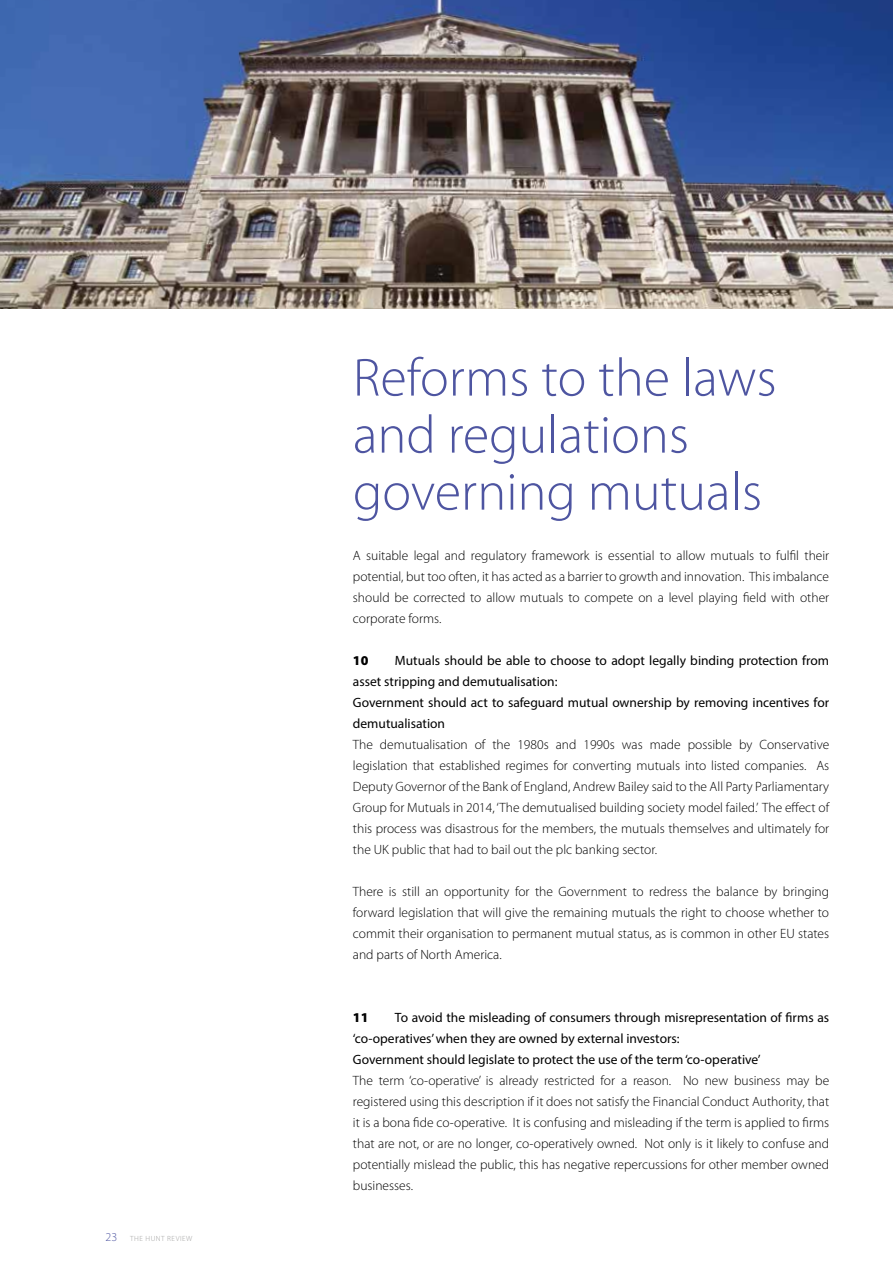
<style>
.page{position:relative;width:893px;height:1263px;background:#fff}
.page>*{position:absolute;margin:0;border:0;box-sizing:border-box;transform-origin:0 0}
.t1{font:300 54px/57px "Myriad Pro";color:#4e55a1}
.t2{font:300 13.5px/21px "Myriad Pro";color:#000;text-align:justify}
.t3{font:13.5px/21px "Myriad Pro";color:#000}
.t4{font:900 13.5px "Myriad Pro";color:#000}
.t5{font:300 7.5px "Myriad Pro";letter-spacing:.07em;color:#9d9d9c}
.s1{font-size:12px;color:#4e55a1}
</style>
<div class="page">
<img style="left:0;top:0;width:893px;height:308px">
<p class="t5" style="left:105px;top:1233px;width:88px"><span class="s1">23</span> THE HUNT REVIEW</p>
<h1 class="t1" style="left:353px;top:349px;width:425px">Reforms to the laws and regulations governing mutuals</h1>
<p class="t2" style="left:353px;top:544px;width:478px">A suitable legal and regulatory framework is essential to allow mutuals to fulfil their potential, but too often, it has acted as a barrier to growth and innovation. This imbalance should be corrected to allow mutuals to compete on a level playing field with other corporate forms.</p>
<p class="t4" style="left:353px;top:651px;width:17px">10</p>
<p class="t3" style="left:353px;top:649px;width:478px;text-indent:42px">Mutuals should be able to choose to adopt legally binding protection from asset stripping and demutualisation:<br>Government should act to safeguard mutual ownership by removing incentives for demutualisation</p>
<p class="t2" style="left:353px;top:733px;width:478px">The demutualisation of the 1980s and 1990s was made possible by Conservative legislation that established regimes for converting mutuals into listed companies. As Deputy Governor of the Bank of England, Andrew Bailey said to the All Party Parliamentary Group for Mutuals in 2014, ‘The demutualised building society model failed.’ The effect of this process was disastrous for the members, the mutuals themselves and ultimately for the UK public that had to bail out the plc banking sector.</p>
<p class="t2" style="left:353px;top:880px;width:478px">There is still an opportunity for the Government to redress the balance by bringing forward legislation that will give the remaining mutuals the right to choose whether to commit their organisation to permanent mutual status, as is common in other EU states and parts of North America.</p>
<p class="t3" style="left:353px;top:1006px;width:478px;text-indent:42px">To avoid the misleading of consumers through misrepresentation of firms as ‘co-operatives’ when they are owned by external investors:<br>Government should legislate to protect the use of the term ‘co-operative’</p>
<p class="t2" style="left:353px;top:1069px;width:478px">The term ‘co-operative’ is already restricted for a reason. No new business may be registered using this description if it does not satisfy the Financial Conduct Authority, that it is a bona fide co-operative. It is confusing and misleading if the term is applied to firms that are not, or are no longer, co-operatively owned. Not only is it likely to confuse and potentially mislead the public, this has negative repercussions for other member owned businesses.</p>
<p class="t4" style="left:353px;top:1008px;width:17px">11</p>
</div>
